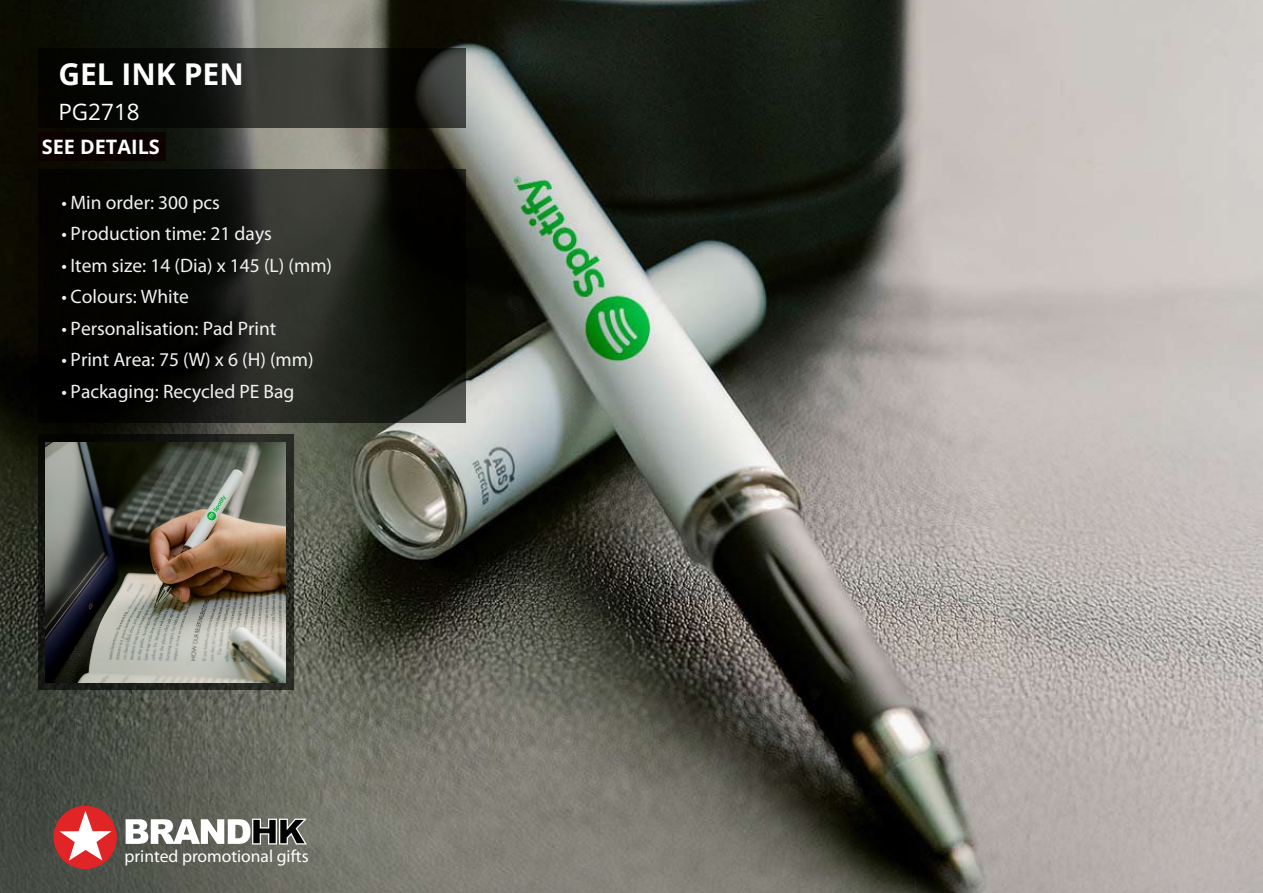
<style>
.page{position:relative;width:1263px;height:893px;background:#fff}
.page>*{position:absolute;margin:0;border:0;box-sizing:border-box;transform-origin:0 0}
.t1{font:700 30px "Open Sans";color:#fff}
.t2{font:22.5px "Open Sans";color:#fff}
.t3{font:700 19.8px "Open Sans";color:#fff}
.t4{font:19.5px "Myriad Pro";color:#f1f1f2}
.t5{font:17.55px "Myriad Pro";color:#fff}
</style>
<div class="page">
<img style="left:0;top:0;width:1262px;height:893px">
<div style="left:53px;top:805px;width:64px;height:64px;background:#e12426;border-radius:50%"></div>
<svg style="left:59px;top:811px;width:53px;height:50px"></svg>
<svg style="left:126px;top:819px;width:181px;height:25px"></svg>
<svg style="left:39px;top:48px;width:427px;height:79px;background:#1d1f1a"></svg>
<svg style="left:39px;top:170px;width:427px;height:253px;background:#131410"></svg>
<div style="left:38px;top:133px;width:128px;height:28px;background:#0c0201"></div>
<svg style="left:38px;top:435px;width:255px;height:255px;background:#21231e"></svg>
<img style="left:46px;top:442px;width:240px;height:240px">
<h1 class="t1" style="left:58px;top:53px;width:187px">GEL INK PEN</h1>
<p class="t2" style="left:58px;top:97px;width:83px">PG2718</p>
<p class="t3" style="left:42px;top:133px;width:120px">SEE DETAILS</p>
<p class="t4" style="left:62px;top:190px;width:160px">• Min order: 300 pcs</p>
<p class="t4" style="left:62px;top:222px;width:212px">• Production time: 21 days</p>
<p class="t4" style="left:62px;top:253px;width:272px">• Item size: 14 (Dia) x 145 (L) (mm)</p>
<p class="t4" style="left:62px;top:285px;width:129px">• Colours: White</p>
<p class="t4" style="left:62px;top:316px;width:216px">• Personalisation: Pad Print</p>
<p class="t4" style="left:62px;top:348px;width:254px">• Print Area: 75 (W) x 6 (H) (mm)</p>
<p class="t4" style="left:62px;top:379px;width:234px">• Packaging: Recycled PE Bag</p>
<p class="t5" style="left:125px;top:845px;width:186px">printed promotional gifts</p>
</div>
